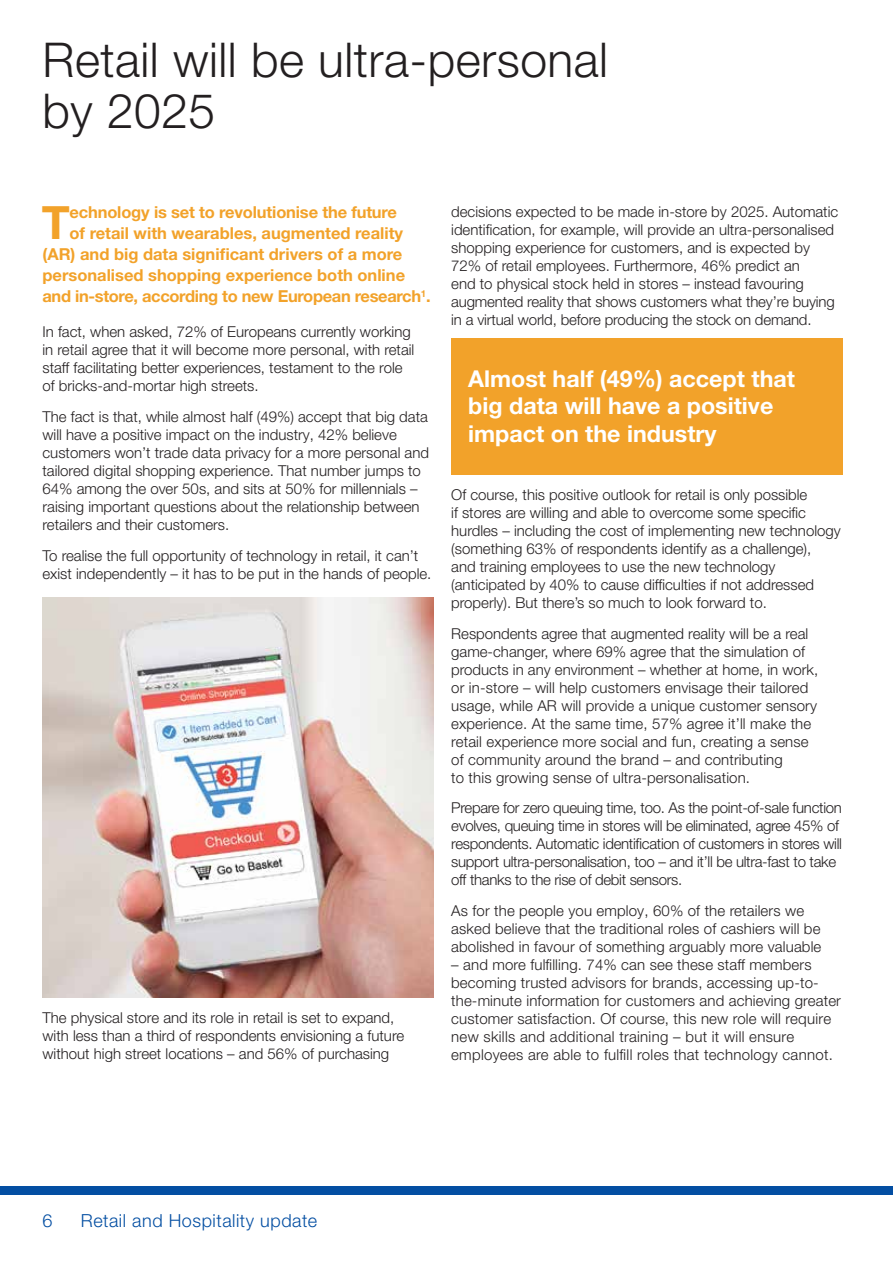
<style>
.page{position:relative;width:893px;height:1263px;background:#fff}
.page>*{position:absolute;margin:0;border:0;box-sizing:border-box;transform-origin:0 0}
.t1{font:300 48px/51px "Helvetica Neue LT Pro";letter-spacing:.01em;color:#231f20}
.t2{font:700 45.9px "Helvetica Neue LT Pro";color:#f2a22a}
.t3{font:700 23.25px/27.9px "Helvetica Neue LT Pro";color:#fff}
.t4{font:300 18px "Helvetica Neue LT Pro";letter-spacing:.03em;color:#034ea2}
.t5{font:700 16.5px "Helvetica Neue LT Pro";color:#f2a22a}
.t6{font:700 16.5px "Helvetica Neue LT Pro";letter-spacing:-.02em;color:#f2a22a}
.t7{font:300 15px/18px "Helvetica Neue LT Pro";color:#231f20}
.t8{font:300 15px/18px "Helvetica Neue LT Pro";letter-spacing:-.02em;color:#231f20}
</style>
<div class="page">
<div style="left:0;top:1186px;width:893px;height:9px;background:#034ea2"></div>
<div style="left:451px;top:338px;width:391px;height:136px;background:#f2a22a"></div>
<img style="left:43px;top:597px;width:390px;height:400px">
<h1 class="t1" style="left:43px;top:33px;width:567px">Retail will be ultra-personal by 2025</h1>
<h2 class="t2" style="left:42px;top:194px;width:30px">T</h2>
<p class="t5" style="left:70px;top:202px;width:329px">echnology is set to revolutionise the future</p>
<p class="t5" style="left:70px;top:223px;width:335px">of retail with wearables, augmented reality</p>
<p class="t5" style="left:43px;top:244px;width:361px">(AR) and big data significant drivers of a more</p>
<p class="t5" style="left:43px;top:265px;width:364px">personalised shopping experience both online</p>
<p class="t6" style="left:43px;top:286px;width:390px">and in-store, according to new European research<sup>1</sup>.</p>
<p class="t7" style="left:43px;top:322px;width:373px">In fact, when asked, 72% of Europeans currently working in retail agree that it will become more personal, with retail staff facilitating better experiences, testament to the role of bricks-and-mortar high streets.</p>
<p class="t7" style="left:43px;top:407px;width:388px">The fact is that, while almost half (49%) accept that big data will have a positive impact on the industry, 42% believe customers won’t trade data privacy for a more personal and tailored digital shopping experience. That number jumps to 64% among the over 50s, and sits at 50% for millennials – raising important questions about the relationship between retailers and their customers.</p>
<p class="t7" style="left:43px;top:546px;width:390px">To realise the full opportunity of technology in retail, it can’t exist independently – it has to be put in the hands of people.</p>
<p class="t7" style="left:43px;top:1009px;width:363px">The physical store and its role in retail is set to expand, with less than a third of respondents envisioning a future without high street locations – and 56% of purchasing</p>
<p class="t7" style="left:451px;top:202px;width:389px">decisions expected to be made in-store by 2025. Automatic identification, for example, will provide an ultra-personalised shopping experience for customers, and is expected by 72% of retail employees. Furthermore, 46% predict an<br>end to physical stock held in stores – instead favouring augmented reality that shows customers what they’re buying in a virtual world, before producing the stock on demand.</p>
<h3 class="t3" style="left:468px;top:364px;width:328px">Almost half (49%) accept that big data will have a positive impact on the industry</h3>
<p class="t7" style="left:451px;top:485px;width:391px">Of course, this positive outlook for retail is only possible<br>if stores are willing and able to overcome some specific hurdles – including the cost of implementing new technology (something 63% of respondents identify as a challenge),<br>and training employees to use the new technology (anticipated by 40% to cause difficulties if not addressed properly). But there’s so much to look forward to.</p>
<p class="t7" style="left:451px;top:624px;width:369px">Respondents agree that augmented reality will be a real game-changer, where 69% agree that the simulation of products in any environment – whether at home, in work, or in-store – will help customers envisage their tailored usage, while AR will provide a unique customer sensory experience. At the same time, 57% agree it’ll make the retail experience more social and fun, creating a sense of community around the brand – and contributing<br>to this growing sense of ultra-personalisation.</p>
<p class="t8" style="left:451px;top:799px;width:392px">Prepare for zero queuing time, too. As the point-of-sale function evolves, queuing time in stores will be eliminated, agree 45% of respondents. Automatic identification of customers in stores will support ultra-personalisation, too – and it’ll be ultra-fast to take off thanks to the rise of debit sensors.</p>
<p class="t7" style="left:451px;top:901px;width:372px">As for the people you employ, 60% of the retailers we asked believe that the traditional roles of cashiers will be abolished in favour of something arguably more valuable</p>
<p class="t7" style="left:451px;top:955px;width:391px">– and more fulfilling. 74% can see these staff members becoming trusted advisors for brands, accessing up-to&shy;the-minute information for customers and achieving greater customer satisfaction. Of course, this new role will require new skills and additional training – but it will ensure employees are able to fulfill roles that technology cannot.</p>
<p class="t4" style="left:43px;top:1210px;width:12px">6</p>
<p class="t4" style="left:81px;top:1210px;width:238px">Retail and Hospitality update</p>
</div>
